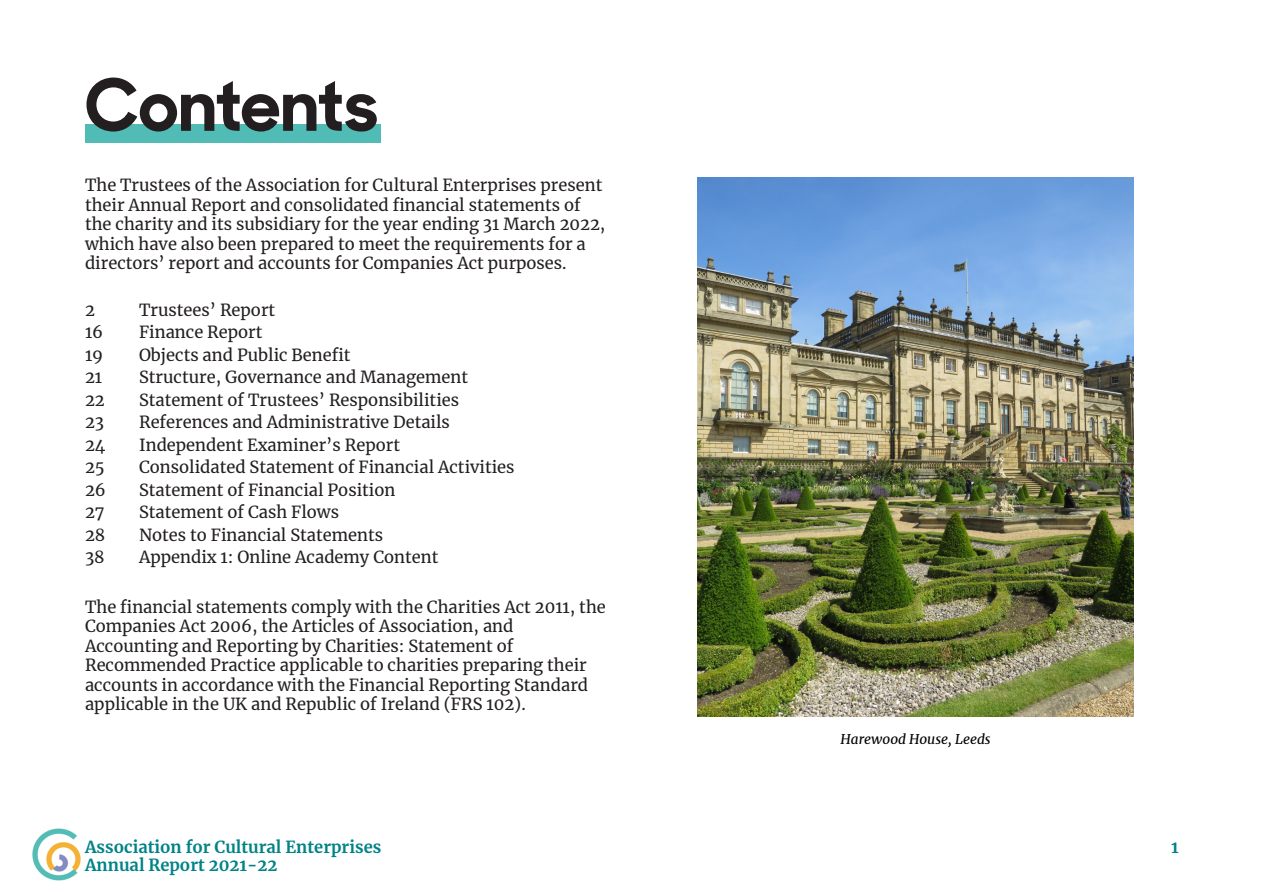
<style>
.page{position:relative;width:1263px;height:893px;background:#fff}
.page>*{position:absolute;margin:0;border:0;box-sizing:border-box;transform-origin:0 0}
.t1{font:700 72px "Sharp Sans Display No 1";color:#231f20}
.t2{font:16.5px/19.5px "Merriweather";color:#231f20}
.t3{font:700 16.5px/18px "Merriweather";color:#008387}
.t4{font:italic 13.5px "Merriweather";color:#000}
</style>
<div class="page">
<div style="left:85px;top:124px;width:295px;height:19px;background:#51bcb6"></div>
<img style="left:697px;top:177px;width:437px;height:540px">
<img style="left:32px;top:828px;width:49px;height:53px">
<h1 class="t1" style="left:85px;top:77px;width:295px">Contents</h1>
<p class="t2" style="left:85px;top:175px;width:522px">The Trustees of the Association for Cultural Enterprises present their Annual Report and consolidated financial statements of the charity and its subsidiary for the year ending 31 March 2022, which have also been prepared to meet the requirements for a directors’ report and accounts for Companies Act purposes.</p>
<p class="t2" style="left:85px;top:300px;width:11px">2</p>
<p class="t2" style="left:139px;top:300px;width:138px">Trustees’ Report</p>
<p class="t2" style="left:85px;top:322px;width:20px">16</p>
<p class="t2" style="left:139px;top:322px;width:125px">Finance Report</p>
<p class="t2" style="left:85px;top:345px;width:20px">19</p>
<p class="t2" style="left:139px;top:345px;width:213px">Objects and Public Benefit</p>
<p class="t2" style="left:85px;top:367px;width:19px">21</p>
<p class="t2" style="left:139px;top:367px;width:331px">Structure, Governance and Management</p>
<p class="t2" style="left:85px;top:390px;width:21px">22</p>
<p class="t2" style="left:139px;top:390px;width:322px">Statement of Trustees’ Responsibilities</p>
<p class="t2" style="left:85px;top:412px;width:21px">23</p>
<p class="t2" style="left:139px;top:412px;width:312px">References and Administrative Details</p>
<p class="t2" style="left:85px;top:435px;width:22px">24</p>
<p class="t2" style="left:139px;top:435px;width:262px">Independent Examiner’s Report</p>
<p class="t2" style="left:85px;top:457px;width:21px">25</p>
<p class="t2" style="left:139px;top:457px;width:377px">Consolidated Statement of Financial Activities</p>
<p class="t2" style="left:85px;top:480px;width:22px">26</p>
<p class="t2" style="left:139px;top:480px;width:258px">Statement of Financial Position</p>
<p class="t2" style="left:85px;top:502px;width:21px">27</p>
<p class="t2" style="left:139px;top:502px;width:202px">Statement of Cash Flows</p>
<p class="t2" style="left:85px;top:525px;width:22px">28</p>
<p class="t2" style="left:139px;top:525px;width:246px">Notes to Financial Statements</p>
<p class="t2" style="left:85px;top:547px;width:21px">38</p>
<p class="t2" style="left:139px;top:547px;width:301px">Appendix 1: Online Academy Content</p>
<p class="t2" style="left:85px;top:597px;width:522px">The financial statements comply with the Charities Act 2011, the Companies Act 2006, the Articles of Association, and Accounting and Reporting by Charities: Statement of Recommended Practice applicable to charities preparing their accounts in accordance with the Financial Reporting Standard applicable in the UK and Republic of Ireland (FRS 102).</p>
<p class="t4" style="left:840px;top:730px;width:152px">Harewood House, Leeds</p>
<p class="t3" style="left:85px;top:838px;width:298px">Association for Cultural Enterprises<br>Annual Report 2021-22</p>
<p class="t3" style="left:1171px;top:838px;width:9px">1</p>
</div>
